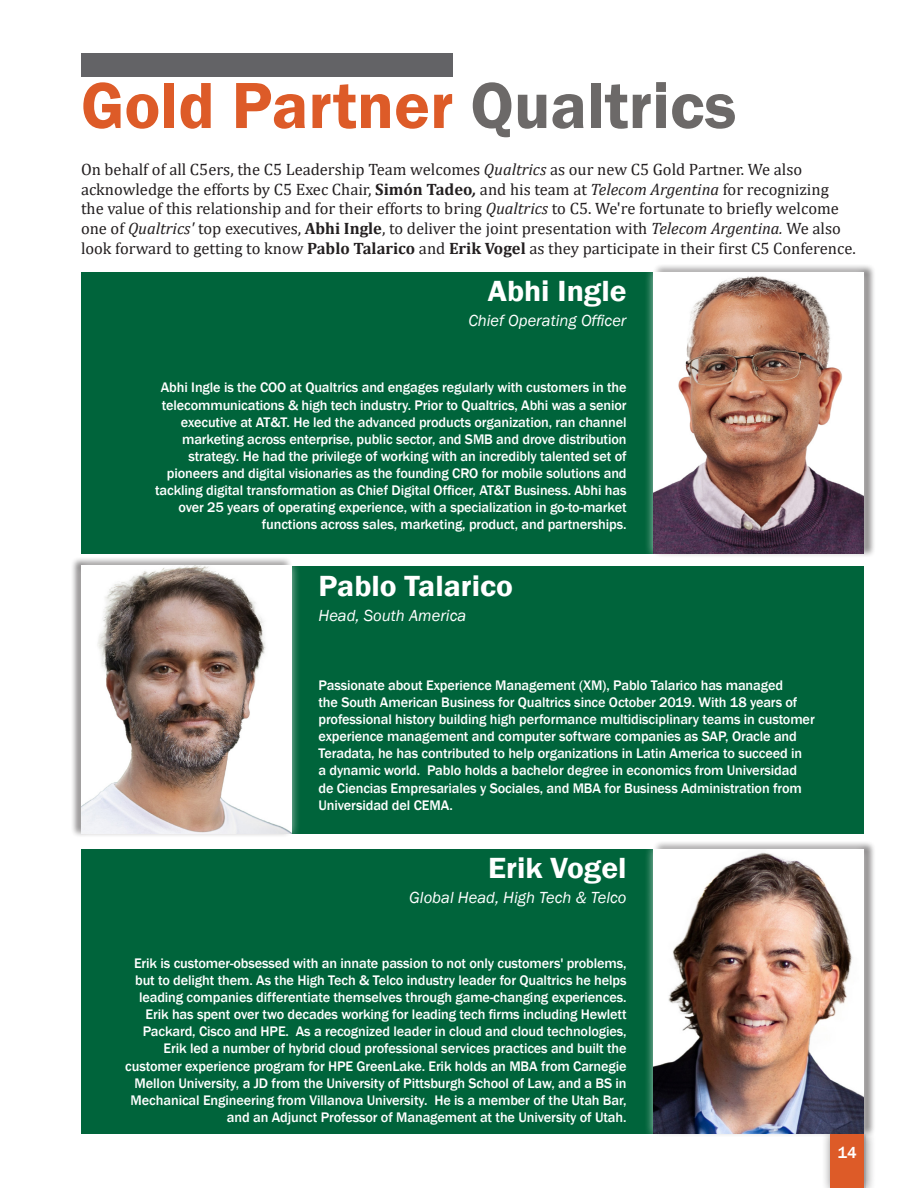
<style>
.page{position:relative;width:918px;height:1188px;background:#fff}
.page>*{position:absolute;margin:0;border:0;box-sizing:border-box;transform-origin:0 0}
.t1{font:600 67.5px "Franklin Gothic";color:#dd5b28}
.t2{font:600 30px "Franklin Gothic";color:#fff;scale:1.05 1}
.t3{font:16.5px/19.8px "Cambria";color:#231f20}
.t4{font:italic 16.5px "Franklin Gothic";color:#fff}
.t5{font:500 16.5px "Franklin Gothic";color:#fff}
.t6{font:500 14.25px/17.1px "Franklin Gothic";letter-spacing:-.01em;color:#fff;text-align:right}
.s1{color:#6c6968}
.s2{font-style:italic}
.s3{font-weight:700}
.s4{font-weight:700;font-style:italic}
</style>
<div class="page">
<div style="left:81px;top:272px;width:783px;height:282px;background:#00643b"></div>
<div style="left:81px;top:849px;width:783px;height:285px;background:#00643b"></div>
<div style="left:644px;top:839px;width:230px;height:304px;background:#fff;opacity:.75"></div>
<img style="left:654px;top:849px;width:210px;height:285px">
<div style="left:82px;top:53px;width:371px;height:24px;background:#636366"></div>
<div style="left:822px;top:1124px;width:54px;height:64px;background:#231f20;opacity:.65"></div>
<div style="left:830px;top:1133px;width:37px;height:55px;background:#a7a8aa"></div>
<div style="left:830px;top:1134px;width:34px;height:54px;background:#dd5b28"></div>
<div style="left:644px;top:262px;width:230px;height:301px;background:#fff;opacity:.75"></div>
<img style="left:654px;top:272px;width:210px;height:282px">
<div style="left:81px;top:566px;width:783px;height:268px;background:#00643b"></div>
<div style="left:72px;top:556px;width:229px;height:287px;background:#fff;opacity:.75"></div>
<img style="left:82px;top:566px;width:210px;height:268px">
<p class="t1" style="left:81px;top:64px;width:657px">Gold Partner <span class="s1">Qualtrics</span></p>
<p class="t3" style="left:81px;top:159px;width:776px">On behalf of all C5ers, the C5 Leadership Team welcomes <span class="s2">Qualtrics</span> as our new C5 Gold Partner. We also acknowledge the efforts by C5 Exec Chair, <span class="s3">Simón Tadeo</span><span class="s4">,</span> and his team at <span class="s2">Telecom Argentina</span> for recognizing the value of this relationship and for their efforts to bring <span class="s2">Qualtrics</span> to C5. We're fortunate to briefly welcome one of <span class="s2">Qualtrics'</span> top executives, <span class="s3">Abhi Ingle</span>, to deliver the joint presentation with <span class="s2">Telecom Argentina.</span> We also look forward to getting to know <span class="s3">Pablo Talarico</span> and <span class="s3">Erik Vogel</span> as they participate in their first C5 Conference.</p>
<p class="t2" style="left:488px;top:272px;width:134px">Abhi Ingle</p>
<p class="t4" style="left:468px;top:311px;width:160px">Chief Operating Officer</p>
<p class="t6" style="left:155px;top:379px;width:473px">Abhi Ingle is the COO at Qualtrics and engages regularly with customers in the telecommunications &amp; high tech industry. Prior to Qualtrics, Abhi was a senior executive at AT&amp;T. He led the advanced products organization, ran channel marketing across enterprise, public sector, and SMB and drove distribution strategy. He had the privilege of working with an incredibly talented set of pioneers and digital visionaries as the founding CRO for mobile solutions and tackling digital transformation as Chief Digital Officer, AT&amp;T Business. Abhi has over 25 years of operating experience, with a specialization in go-to-market functions across sales, marketing, product, and partnerships.</p>
<p class="t2" style="left:319px;top:567px;width:187px">Pablo Talarico</p>
<p class="t4" style="left:319px;top:605px;width:149px">Head, South America</p>
<p class="t6" style="left:319px;top:677px;width:498px;text-align:left">Passionate about Experience Management (XM), Pablo Talarico has managed<br>the South American Business for Qualtrics since October 2019. With 18 years of professional history building high performance multidisciplinary teams in customer experience management and computer software companies as SAP, Oracle and Teradata, he has contributed to help organizations in Latin America to succeed in<br>a dynamic world. Pablo holds a bachelor degree in economics from Universidad de Ciencias Empresariales y Sociales, and MBA for Business Administration from Universidad del CEMA.</p>
<p class="t2" style="left:488px;top:849px;width:133px">Erik Vogel</p>
<p class="t4" style="left:409px;top:888px;width:219px">Global Head, High Tech &amp; Telco</p>
<p class="t6" style="left:125px;top:955px;width:503px">Erik is customer-obsessed with an innate passion to not only customers' problems, but to delight them. As the High Tech &amp; Telco industry leader for Qualtrics he helps leading companies differentiate themselves through game-changing experiences.<br>Erik has spent over two decades working for leading tech firms including Hewlett Packard, Cisco and HPE. As a recognized leader in cloud and cloud technologies, Erik led a number of hybrid cloud professional services practices and built the customer experience program for HPE GreenLake. Erik holds an MBA from Carnegie Mellon University, a JD from the University of Pittsburgh School of Law, and a BS in Mechanical Engineering from Villanova University. He is a member of the Utah Bar, and an Adjunct Professor of Management at the University of Utah.</p>
<p class="t5" style="left:837px;top:1142px;width:21px">14</p>
</div>
